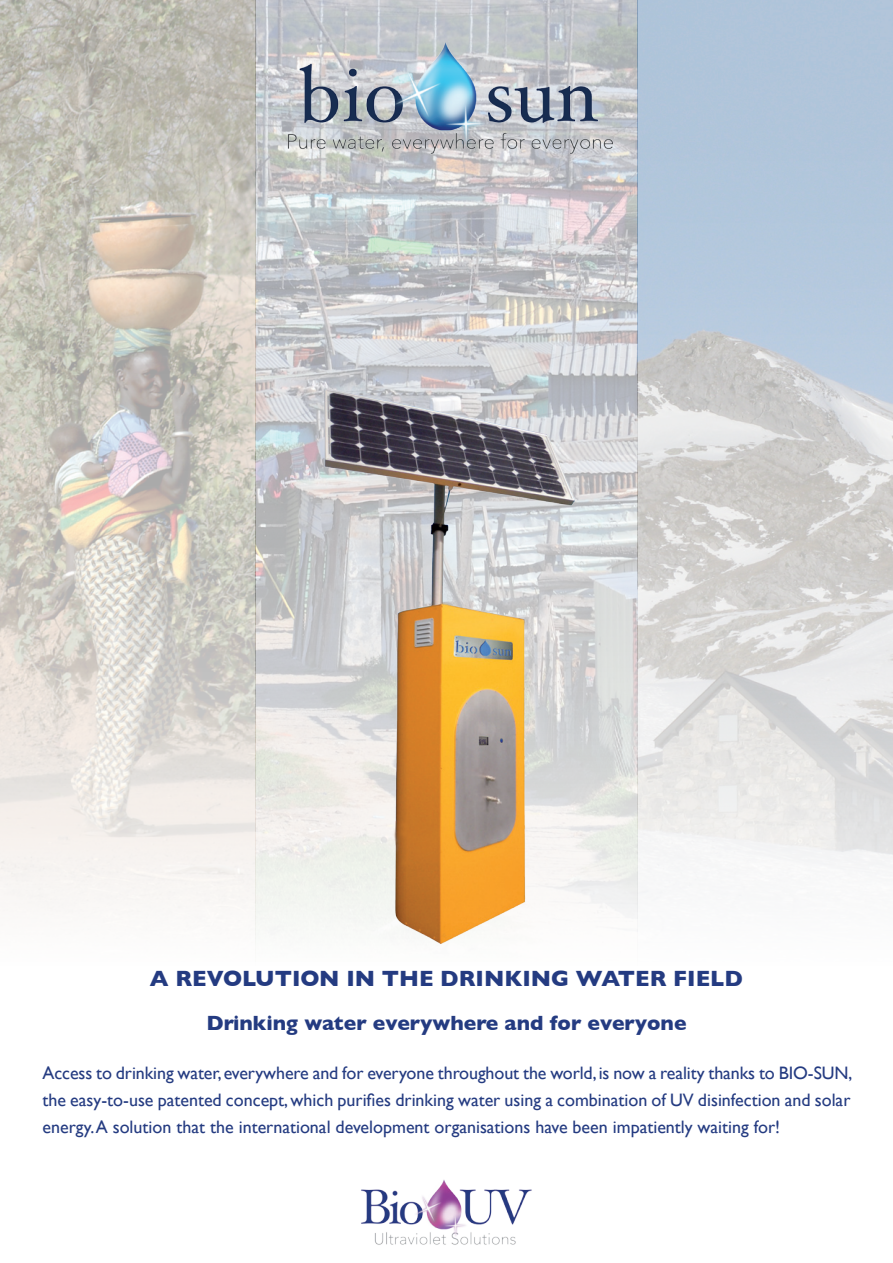
<style>
.page{position:relative;width:893px;height:1263px;background:#fff}
.page>*{position:absolute;margin:0;border:0;box-sizing:border-box;transform-origin:0 0}
.t1{font:700 22.5px "Gill Sans";color:#243b81}
.t2{font:700 21px "Gill Sans";color:#243b81}
.t3{font:18px/27px "Gill Sans";color:#243b81;text-align:justify}
</style>
<div class="page">
<img style="left:0;top:0;width:893px;height:912px">
<img style="left:230px;top:375px;width:432px;height:569px">
<img style="left:361px;top:1179px;width:171px;height:66px">
<img style="left:246px;top:19px;width:401px;height:166px">
<p class="t1" style="left:150px;top:966px;width:594px">A REVOLUTION IN THE DRINKING WATER FIELD</p>
<p class="t2" style="left:206px;top:1010px;width:482px">Drinking water everywhere and for everyone</p>
<p class="t3" style="left:43px;top:1059px;width:811px">Access to drinking water, everywhere and for everyone throughout the world, is now a reality thanks to BIO-SUN, the easy-to-use patented concept, which purifies drinking water using a combination of UV disinfection and solar energy. A solution that the international development organisations have been impatiently waiting for!</p>
</div>
